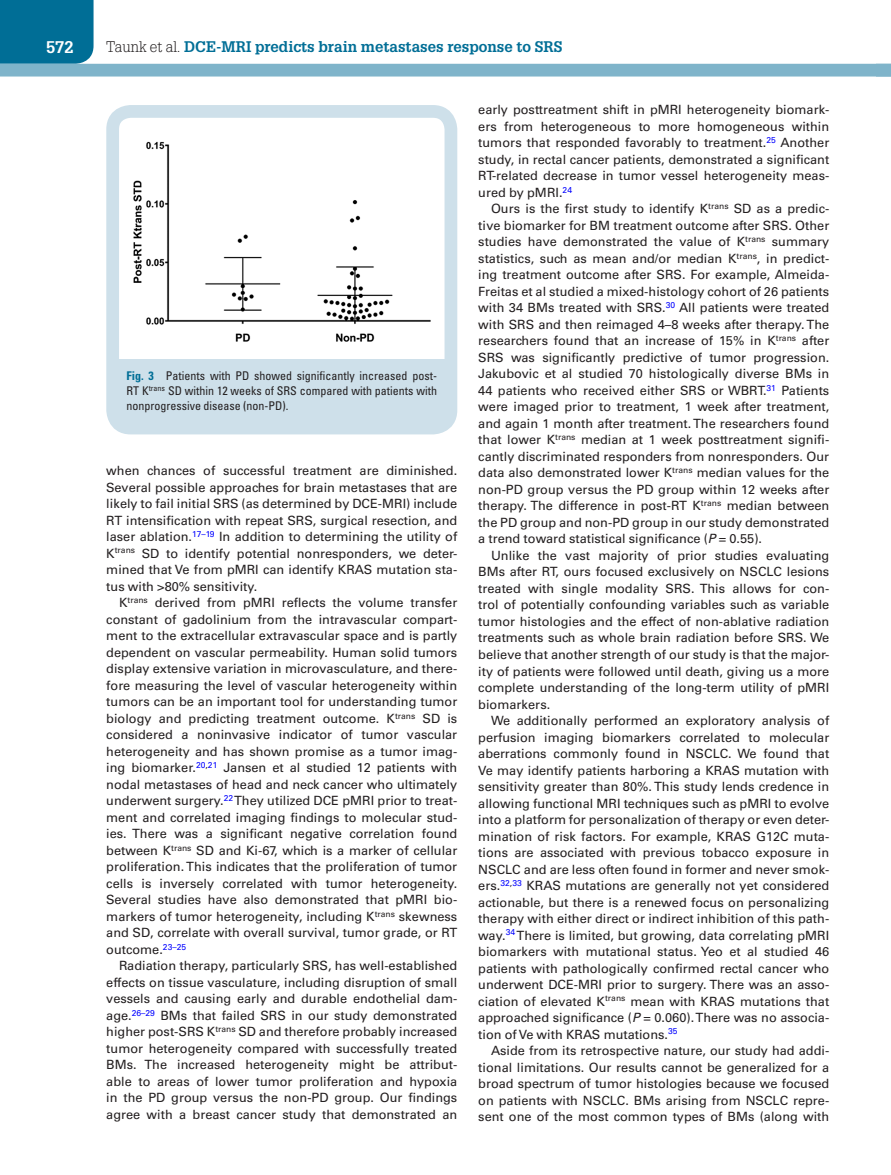
<style>
.page{position:relative;width:891px;height:1175px;background:#fff}
.page>*{position:absolute;margin:0;border:0;box-sizing:border-box;transform-origin:0 0}
.t1{font:700 16.5px "Glypha LT Std";color:#fff}
.t2{font:700 15px "Glypha LT Std";color:#006e96}
.t3{font:12.75px/16.5px "Univers LT Std";color:#231f20;text-align:justify}
.t4{font:condensed 12px/15px "Univers LT Std";color:#231f20;text-align:justify}
.s1{font-weight:300;color:#231f20}
.s2{font-weight:700;color:#006e96}
.s3{font-style:italic}
</style>
<div class="page">
<div style="left:0;top:0;width:94px;height:64px;background:#006e96"></div>
<div style="left:0;top:64px;width:891px;height:12px;background:#7fb4ca"></div>
<div style="left:118px;top:359px;width:328px;height:64px;background:#cee0ea"></div>
<img style="left:133px;top:142px;width:298px;height:200px">
<div style="left:106px;top:105px;width:351px;height:329px;border:13px solid #cee0ea;border-radius:18px"></div>
<p class="t1" style="left:46px;top:37px;width:29px">572</p>
<p class="t2" style="left:106px;top:37px;width:458px"><span class="s1">Taunk et al.</span> DCE-MRI predicts brain metastases response to SRS</p>
<p class="t4" style="left:127px;top:368px;width:312px"><span class="s2">Fig. 3</span> Patients with PD showed significantly increased post-RT K<sup>trans</sup> SD within 12 weeks of SRS compared with patients with nonprogressive disease (non-PD).</p>
<p class="t3" style="left:106px;top:462px;width:353px">when chances of successful treatment are diminished.<br>Several possible approaches for brain metastases that are likely to fail initial SRS (as determined by DCE-MRI) include RT intensification with repeat SRS, surgical resection, and laser ablation.<sup>17–19</sup> In addition to determining the utility of K<sup>trans</sup> SD to identify potential nonresponders, we deter&shy;mined that Ve from pMRI can identify KRAS mutation sta&shy;tus with &gt;80% sensitivity.</p>
<p class="t3" style="left:106px;top:594px;width:353px;text-indent:13px">K<sup>trans</sup> derived from pMRI reflects the volume transfer constant of gadolinium from the intravascular compart&shy;ment to the extracellular extravascular space and is partly dependent on vascular permeability. Human solid tumors display extensive variation in microvasculature, and there&shy;fore measuring the level of vascular heterogeneity within tumors can be an important tool for understanding tumor biology and predicting treatment outcome. K<sup>trans</sup> SD is considered a noninvasive indicator of tumor vascular heterogeneity and has shown promise as a tumor imag&shy;ing biomarker.<sup>20</sup><sup>,</sup><sup>21</sup> Jansen et al studied 12 patients with nodal metastases of head and neck cancer who ultimately underwent surgery.<sup>22</sup> They utilized DCE pMRI prior to treat&shy;ment and correlated imaging findings to molecular stud&shy;ies. There was a significant negative correlation found between K<sup>trans</sup> SD and Ki-67, which is a marker of cellular proliferation. This indicates that the proliferation of tumor cells is inversely correlated with tumor heterogeneity.<br>Several studies have also demonstrated that pMRI bio&shy;markers of tumor heterogeneity, including K<sup>trans</sup> skewness and SD, correlate with overall survival, tumor grade, or RT outcome.<sup>23–25</sup></p>
<p class="t3" style="left:106px;top:957px;width:353px;text-indent:13px">Radiation therapy, particularly SRS, has well-established effects on tissue vasculature, including disruption of small vessels and causing early and durable endothelial dam&shy;age.<sup>26–29</sup> BMs that failed SRS in our study demonstrated higher post-SRS K<sup>trans</sup> SD and therefore probably increased tumor heterogeneity compared with successfully treated BMs. The increased heterogeneity might be attribut&shy;able to areas of lower tumor proliferation and hypoxia in the PD group versus the non-PD group. Our findings agree with a breast cancer study that demonstrated an</p>
<p class="t3" style="left:478px;top:102px;width:353px">early posttreatment shift in pMRI heterogeneity biomark&shy;ers from heterogeneous to more homogeneous within tumors that responded favorably to treatment.<sup>25</sup> Another study, in rectal cancer patients, demonstrated a significant RT-related decrease in tumor vessel heterogeneity meas&shy;ured by pMRI.<sup>24</sup></p>
<p class="t3" style="left:478px;top:201px;width:353px;text-indent:13px">Ours is the first study to identify K<sup>trans</sup> SD as a predic&shy;tive biomarker for BM treatment outcome after SRS. Other studies have demonstrated the value of K<sup>trans</sup> summary statistics, such as mean and/or median K<sup>trans</sup>, in predict&shy;ing treatment outcome after SRS. For example, Almeida-Freitas et al studied a mixed-histology cohort of 26 patients with 34 BMs treated with SRS.<sup>30</sup> All patients were treated with SRS and then reimaged 4–8 weeks after therapy. The researchers found that an increase of 15% in K<sup>trans</sup> after SRS was significantly predictive of tumor progression.<br>Jakubovic et al studied 70 histologically diverse BMs in 44 patients who received either SRS or WBRT.<sup>31</sup> Patients were imaged prior to treatment, 1 week after treatment, and again 1 month after treatment. The researchers found that lower K<sup>trans</sup> median at 1 week posttreatment signifi&shy;cantly discriminated responders from nonresponders. Our data also demonstrated lower K<sup>trans</sup> median values for the non-PD group versus the PD group within 12 weeks after therapy. The difference in post-RT K<sup>trans</sup> median between the PD group and non-PD group in our study demonstrated a trend toward statistical significance (<span class="s3">P</span> = 0.55).</p>
<p class="t3" style="left:478px;top:547px;width:353px;text-indent:13px">Unlike the vast majority of prior studies evaluating BMs after RT, ours focused exclusively on NSCLC lesions treated with single modality SRS. This allows for con&shy;trol of potentially confounding variables such as variable tumor histologies and the effect of non-ablative radiation treatments such as whole brain radiation before SRS. We believe that another strength of our study is that the major&shy;ity of patients were followed until death, giving us a more complete understanding of the long-term utility of pMRI biomarkers.</p>
<p class="t3" style="left:478px;top:712px;width:353px;text-indent:13px">We additionally performed an exploratory analysis of perfusion imaging biomarkers correlated to molecular aberrations commonly found in NSCLC. We found that Ve may identify patients harboring a KRAS mutation with sensitivity greater than 80%. This study lends credence in allowing functional MRI techniques such as pMRI to evolve into a platform for personalization of therapy or even deter&shy;mination of risk factors. For example, KRAS G12C muta&shy;tions are associated with previous tobacco exposure in NSCLC and are less often found in former and never smok&shy;ers.<sup>32</sup><sup>,</sup><sup>33</sup> KRAS mutations are generally not yet considered actionable, but there is a renewed focus on personalizing therapy with either direct or indirect inhibition of this path&shy;way.<sup>34</sup> There is limited, but growing, data correlating pMRI biomarkers with mutational status. Yeo et al studied 46 patients with pathologically confirmed rectal cancer who underwent DCE-MRI prior to surgery. There was an asso&shy;ciation of elevated K<sup>trans</sup> mean with KRAS mutations that approached significance (<span class="s3">P</span> = 0.060). There was no associa&shy;tion of Ve with KRAS mutations.<sup>35</sup></p>
<p class="t3" style="left:478px;top:1042px;width:353px;text-indent:13px">Aside from its retrospective nature, our study had addi&shy;tional limitations. Our results cannot be generalized for a broad spectrum of tumor histologies because we focused on patients with NSCLC. BMs arising from NSCLC repre&shy;sent one of the most common types of BMs (along with</p>
</div>
